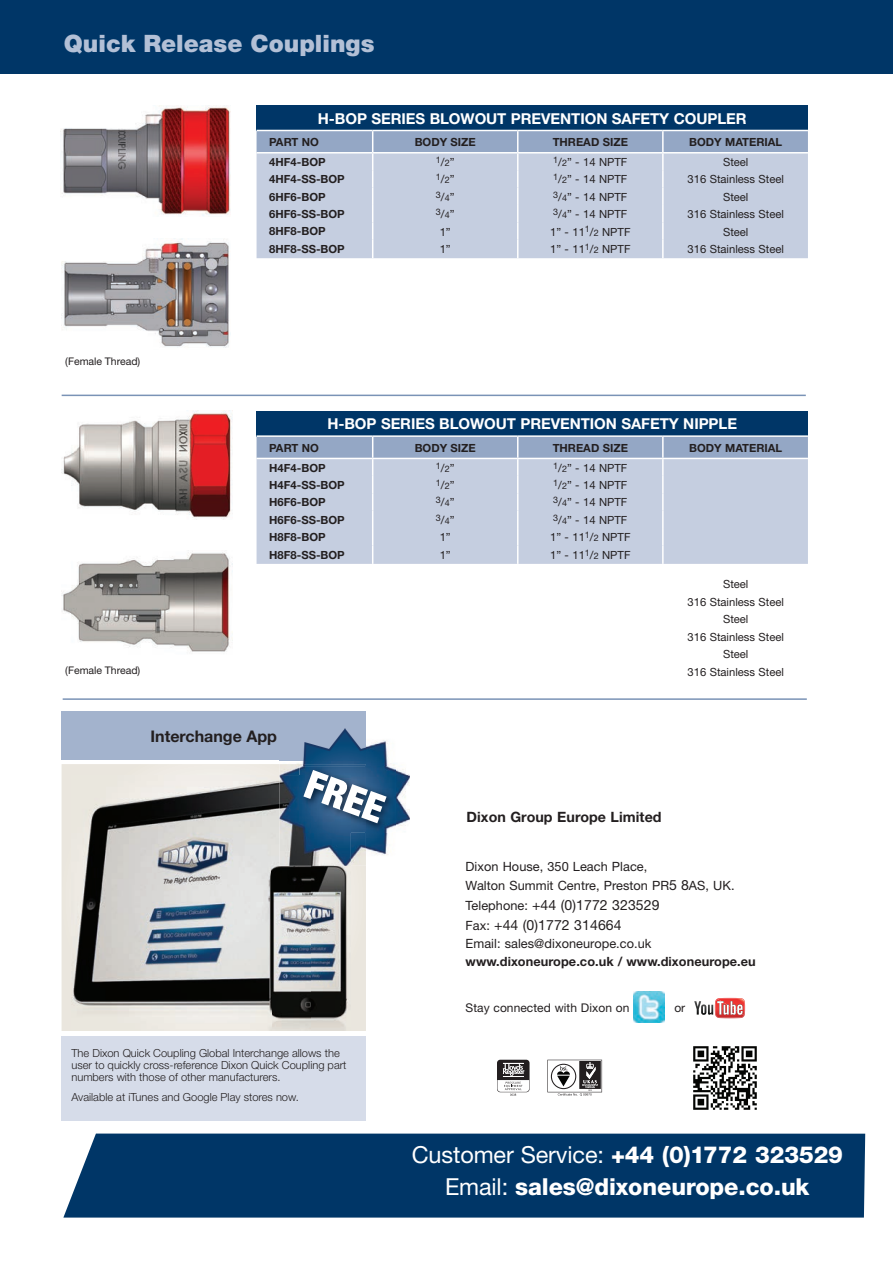
<style>
.page{position:relative;width:893px;height:1263px;background:#fff}
.page>*{position:absolute;margin:0;border:0;box-sizing:border-box;transform-origin:0 0}
.t1{font:900 condensed 39.6px "Helvetica Neue";color:#fff}
.t2{font:900 24px "Helvetica Neue";color:#b3c0d6}
.t3{font:800 23.4px/31.5px "Helvetica Neue";letter-spacing:-.005em;color:#fff;text-align:center}
.t4{font:700 16.05px "Helvetica Neue";color:#231f20}
.t5{font:700 15px "Helvetica Neue";letter-spacing:-.005em;color:#fff}
.t6{font:700 14.25px "Helvetica Neue";letter-spacing:.005em;color:#231f20}
.t7{font:14.1px/19.6px "Helvetica Neue";letter-spacing:.005em;color:#231f20}
.t8{font:12.75px/18.6px "Helvetica Neue";letter-spacing:.005em;color:#231f20}
.t9{font:700 12.75px "Helvetica Neue";letter-spacing:.005em;color:#231f20}
.t10{font:12px "Helvetica Neue";letter-spacing:.005em;color:#231f20}
.t11{font:11.25px "Helvetica Neue";color:#231f20}
.t12{font:700 11.25px "Helvetica Neue";color:#231f20}
.t13{font:300 11.1px/12.3px "Helvetica Neue";color:#231f20}
.t14{font:10.5px "Helvetica Neue";color:#231f20}
.t15{font:9px "Helvetica Neue";color:#231f20}
.s1{font-size:11.25px}
.s2{font-size:9px}
.s3{font-size:14.1px}
.s4{font-size:12.75px}
.s5{font-weight:400}
</style>
<div class="page">
<div style="left:0;top:0;width:893px;height:73px;background:#003667"></div>
<hr style="left:63px;top:698px;width:744px;height:2px;background:#7a93b6">
<div style="left:257px;top:105px;width:551px;height:25px;background:#003667"></div>
<svg style="left:257px;top:130px;width:551px;height:128px;background:#bec9dc"></svg>
<div style="left:257px;top:411px;width:551px;height:25px;background:#003667"></div>
<hr style="left:373px;top:435px;width:145px;height:2px;background:#fff">
<hr style="left:257px;top:435px;width:116px;height:2px;background:#fff">
<hr style="left:518px;top:435px;width:145px;height:2px;background:#fff">
<hr style="left:663px;top:435px;width:145px;height:2px;background:#fff">
<svg style="left:257px;top:436px;width:551px;height:128px;background:#bec9dc"></svg>
<hr style="left:62px;top:395px;width:744px;height:1px;background:#7a93b6">
<img style="left:61px;top:105px;width:170px;height:111px">
<img style="left:62px;top:239px;width:169px;height:109px">
<img style="left:62px;top:411px;width:171px;height:109px">
<img style="left:62px;top:552px;width:171px;height:100px">
<div style="left:62px;top:1036px;width:304px;height:85px;background:#d6dce9"></div>
<div style="left:62px;top:711px;width:304px;height:49px;background:#a3b3cd"></div>
<div style="left:62px;top:764px;width:304px;height:267px;background:#eae7de"></div>
<img style="left:72px;top:776px;width:239px;height:255px">
<img style="left:311px;top:866px;width:40px;height:165px">
<img style="left:280px;top:740px;width:130px;height:115px">
<img style="left:280px;top:729px;width:86px;height:31px">
<img style="left:280px;top:764px;width:86px;height:102px">
<img style="left:280px;top:776px;width:71px;height:90px">
<img style="left:299px;top:766px;width:96px;height:66px">
<img style="left:299px;top:776px;width:52px;height:56px">
<svg style="left:497px;top:1060px;width:33px;height:36px"></svg>
<img style="left:693px;top:1046px;width:64px;height:64px">
<div style="left:63px;top:1133px;width:802px;height:84px;background:#003667"></div>
<svg style="left:547px;top:1060px;width:55px;height:36px"></svg>
<img style="left:633px;top:991px;width:32px;height:32px">
<svg style="left:694px;top:998px;width:51px;height:20px"></svg>
<h2 class="t2" style="left:64px;top:29px;width:312px">Quick Release Couplings</h2>
<h3 class="t5" style="left:318px;top:109px;width:430px">H-BOP SERIES BLOWOUT PREVENTION SAFETY COUPLER</h3>
<p class="t12" style="left:269px;top:135px;width:51px">PART NO</p>
<p class="t12" style="left:415px;top:135px;width:63px">BODY SIZE</p>
<p class="t12" style="left:553px;top:135px;width:77px">THREAD SIZE</p>
<p class="t12" style="left:689px;top:135px;width:95px">BODY MATERIAL</p>
<p class="t12" style="left:269px;top:155px;width:58px">4HF4-BOP</p>
<p class="t15" style="left:436px;top:156px;width:20px">1<span class="s1">/</span>2<span class="s1">”</span></p>
<p class="t11" style="left:553px;top:155px;width:76px"><sup>1</sup>/<span class="s2">2</span>” - 14 NPTF</p>
<p class="t11" style="left:723px;top:155px;width:27px">Steel</p>
<p class="t12" style="left:269px;top:172px;width:77px">4HF4-SS-BOP</p>
<p class="t15" style="left:436px;top:173px;width:20px">1<span class="s1">/</span>2<span class="s1">”</span></p>
<p class="t11" style="left:553px;top:173px;width:76px"><sup>1</sup>/<span class="s2">2</span>” - 14 NPTF</p>
<p class="t11" style="left:687px;top:173px;width:98px">316 Stainless Steel</p>
<p class="t12" style="left:269px;top:190px;width:58px">6HF6-BOP</p>
<p class="t15" style="left:436px;top:191px;width:20px">3<span class="s1">/</span>4<span class="s1">”</span></p>
<p class="t11" style="left:553px;top:190px;width:76px"><sup>3</sup>/<span class="s2">4</span>” - 14 NPTF</p>
<p class="t11" style="left:723px;top:190px;width:27px">Steel</p>
<p class="t12" style="left:269px;top:207px;width:77px">6HF6-SS-BOP</p>
<p class="t15" style="left:436px;top:208px;width:20px">3<span class="s1">/</span>4<span class="s1">”</span></p>
<p class="t11" style="left:553px;top:207px;width:76px"><sup>3</sup>/<span class="s2">4</span>” - 14 NPTF</p>
<p class="t11" style="left:687px;top:207px;width:98px">316 Stainless Steel</p>
<p class="t12" style="left:269px;top:224px;width:58px">8HF8-BOP</p>
<p class="t11" style="left:440px;top:225px;width:13px">1”</p>
<p class="t11" style="left:550px;top:225px;width:82px">1” - 11<sup>1</sup>/<span class="s2">2</span> NPTF</p>
<p class="t11" style="left:723px;top:225px;width:27px">Steel</p>
<p class="t12" style="left:269px;top:242px;width:77px">8HF8-SS-BOP</p>
<p class="t11" style="left:440px;top:243px;width:13px">1”</p>
<p class="t11" style="left:550px;top:243px;width:82px">1” - 11<sup>1</sup>/<span class="s2">2</span> NPTF</p>
<p class="t11" style="left:687px;top:243px;width:98px">316 Stainless Steel</p>
<p class="t14" style="left:65px;top:355px;width:77px">(Female Thread)</p>
<p class="t14" style="left:65px;top:664px;width:77px">(Female Thread)</p>
<h3 class="t5" style="left:327px;top:415px;width:411px">H-BOP SERIES BLOWOUT PREVENTION SAFETY NIPPLE</h3>
<p class="t12" style="left:269px;top:441px;width:51px">PART NO</p>
<p class="t12" style="left:415px;top:441px;width:63px">BODY SIZE</p>
<p class="t12" style="left:553px;top:441px;width:77px">THREAD SIZE</p>
<p class="t12" style="left:689px;top:441px;width:95px">BODY MATERIAL</p>
<p class="t12" style="left:269px;top:461px;width:58px">H4F4-BOP</p>
<p class="t15" style="left:436px;top:461px;width:20px">1<span class="s1">/</span>2<span class="s1">”</span></p>
<p class="t11" style="left:553px;top:461px;width:76px"><sup>1</sup>/<span class="s2">2</span>” - 14 NPTF</p>
<p class="t12" style="left:269px;top:478px;width:77px">H4F4-SS-BOP</p>
<p class="t15" style="left:436px;top:479px;width:20px">1<span class="s1">/</span>2<span class="s1">”</span></p>
<p class="t11" style="left:553px;top:478px;width:76px"><sup>1</sup>/<span class="s2">2</span>” - 14 NPTF</p>
<p class="t12" style="left:269px;top:495px;width:58px">H6F6-BOP</p>
<p class="t15" style="left:436px;top:496px;width:20px">3<span class="s1">/</span>4<span class="s1">”</span></p>
<p class="t11" style="left:553px;top:496px;width:76px"><sup>3</sup>/<span class="s2">4</span>” - 14 NPTF</p>
<p class="t12" style="left:269px;top:513px;width:77px">H6F6-SS-BOP</p>
<p class="t15" style="left:436px;top:514px;width:20px">3<span class="s1">/</span>4<span class="s1">”</span></p>
<p class="t11" style="left:553px;top:513px;width:76px"><sup>3</sup>/<span class="s2">4</span>” - 14 NPTF</p>
<p class="t12" style="left:269px;top:530px;width:58px">H8F8-BOP</p>
<p class="t11" style="left:440px;top:530px;width:13px">1”</p>
<p class="t11" style="left:550px;top:530px;width:82px">1” - 11<sup>1</sup>/<span class="s2">2</span> NPTF</p>
<p class="t12" style="left:269px;top:548px;width:77px">H8F8-SS-BOP</p>
<p class="t11" style="left:440px;top:548px;width:13px">1”</p>
<p class="t11" style="left:550px;top:548px;width:82px">1” - 11<sup>1</sup>/<span class="s2">2</span> NPTF</p>
<p class="t11" style="left:723px;top:578px;width:27px">Steel</p>
<p class="t11" style="left:687px;top:595px;width:98px">316 Stainless Steel</p>
<p class="t11" style="left:723px;top:612px;width:27px">Steel</p>
<p class="t11" style="left:687px;top:630px;width:98px">316 Stainless Steel</p>
<p class="t11" style="left:723px;top:647px;width:27px">Steel</p>
<p class="t11" style="left:687px;top:665px;width:98px">316 Stainless Steel</p>
<h3 class="t4" style="left:150px;top:726px;width:128px">Interchange App</h3>
<h1 class="t1" style="left:315px;top:760px;width:83px;rotate:20deg">FREE</h1>
<p class="t6" style="left:467px;top:808px;width:197px">Dixon Group Europe Limited</p>
<p class="t8" style="left:466px;top:857px;width:270px">Dixon House, 350 Leach Place,<br>Walton Summit Centre, Preston PR<span class="s3">5 8</span>AS, UK.</p>
<p class="t7" style="left:466px;top:895px;width:195px"><span class="s4">Telephone:</span> +44 (0)1772 323529<br><span class="s4">Fax:</span> +44 (0)1772 314664</p>
<p class="t8" style="left:466px;top:934px;width:187px">Email: sales@dixoneurope.co.uk</p>
<p class="t9" style="left:466px;top:953px;width:292px">www.dixoneurope.co.uk / www.dixoneurope.eu</p>
<p class="t10" style="left:466px;top:1000px;width:165px">Stay connected with Dixon on</p>
<p class="t10" style="left:674px;top:1000px;width:12px">or</p>
<p class="t13" style="left:71px;top:1046px;width:277px">The Dixon Quick Coupling Global Interchange allows the user to quickly cross-reference Dixon Quick Coupling part numbers with those of other manufacturers.</p>
<p class="t13" style="left:71px;top:1090px;width:229px">Available at iTunes and Google Play stores now.</p>
<h3 class="t3" style="left:412px;top:1139px;width:432px"><span class="s5">Customer Service:</span> +44 (0)1772 323529<br><span class="s5">Email:</span> sales@dixoneurope.co.uk</h3>
</div>
